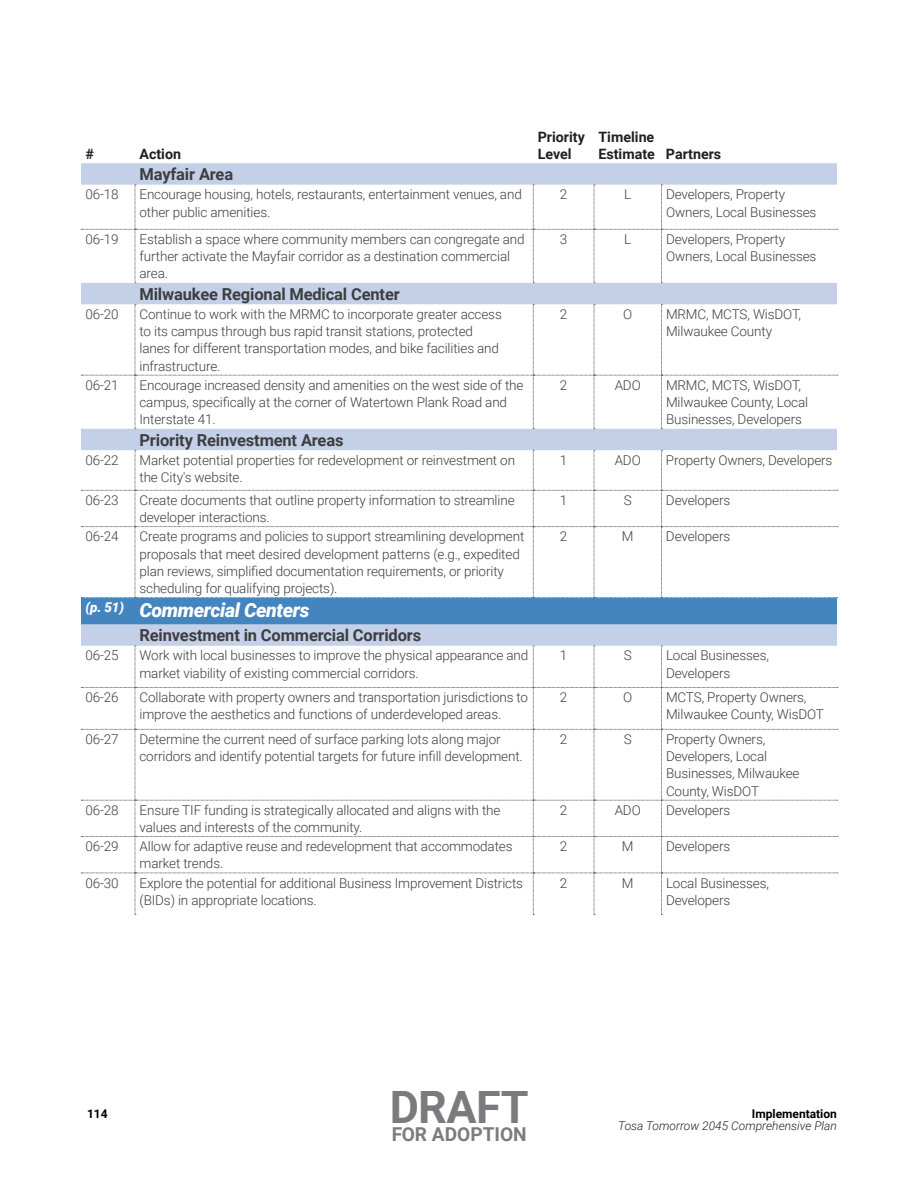
<style>
.page{position:relative;width:918px;height:1188px;background:#fff}
.page>*{position:absolute;margin:0;border:0;box-sizing:border-box;transform-origin:0 0}
.t1{font:700 45px "Roboto";letter-spacing:-.01em;color:#6c6d70}
.Table_-_heading_2{font:italic 900 19.5px "Roboto";letter-spacing:-.02em;color:#fff}
.t2{font:700 19.2px "Roboto";color:#6c6d70}
.Table_-_heading_3{font:700 16.5px "Roboto";letter-spacing:-.01em;color:#3e3e3f}
.Table_-_Categories{font:700 14.25px "Roboto";color:#231f20}
.t3{font:300 13.5px/17.2px "Roboto";letter-spacing:-.01em;color:#3e3e3f}
.t4{font:italic 900 13.5px "Roboto";color:#fff}
.t5{font:italic 300 12px "Roboto";color:#231f20}
.t6{font:700 12px "Roboto";color:#000}
</style>
<div class="page">
<div style="left:81px;top:163px;width:756px;height:483px;background:#c3d0e8"></div>
<svg style="left:81px;top:185px;width:757px;height:98px"></svg>
<svg style="left:81px;top:304px;width:757px;height:125px"></svg>
<svg style="left:81px;top:646px;width:757px;height:269px"></svg>
<svg style="left:81px;top:450px;width:757px;height:174px"></svg>
<p class="Table_-_Categories" style="left:86px;top:144px;width:10px">#</p>
<p class="Table_-_Categories" style="left:139px;top:144px;width:43px">Action</p>
<p class="Table_-_heading_3" style="left:140px;top:163px;width:95px">Mayfair Area</p>
<p class="Table_-_Categories" style="left:538px;top:126px;width:49px">Priority</p>
<p class="Table_-_Categories" style="left:538px;top:144px;width:35px">Level</p>
<p class="Table_-_Categories" style="left:598px;top:126px;width:57px">Timeline</p>
<p class="Table_-_Categories" style="left:598px;top:144px;width:58px">Estimate</p>
<p class="Table_-_Categories" style="left:666px;top:144px;width:57px">Partners</p>
<p class="t3" style="left:86px;top:185px;width:35px">06-18</p>
<p class="t3" style="left:140px;top:185px;width:384px">Encourage housing, hotels, restaurants, entertainment venues, and other public amenities.</p>
<p class="t3" style="left:560px;top:185px;width:9px">2</p>
<p class="t3" style="left:624px;top:185px;width:9px">L</p>
<p class="t3" style="left:666px;top:185px;width:152px">Developers, Property<br>Owners, Local Businesses</p>
<p class="t3" style="left:86px;top:230px;width:35px">06-19</p>
<p class="t3" style="left:140px;top:230px;width:387px">Establish a space where community members can congregate and further activate the Mayfair corridor as a destination commercial area.</p>
<p class="t3" style="left:560px;top:230px;width:9px">3</p>
<p class="t3" style="left:624px;top:230px;width:9px">L</p>
<p class="t3" style="left:666px;top:230px;width:152px">Developers, Property<br>Owners, Local Businesses</p>
<p class="Table_-_heading_3" style="left:140px;top:282px;width:262px">Milwaukee Regional Medical Center</p>
<p class="t3" style="left:86px;top:305px;width:35px">06-20</p>
<p class="t3" style="left:140px;top:305px;width:364px">Continue to work with the MRMC to incorporate greater access to its campus through bus rapid transit stations, protected lanes for different transportation modes, and bike facilities and infrastructure.</p>
<p class="t3" style="left:560px;top:305px;width:9px">2</p>
<p class="t3" style="left:623px;top:305px;width:11px">O</p>
<p class="t3" style="left:666px;top:305px;width:137px">MRMC, MCTS, WisDOT,<br>Milwaukee County</p>
<p class="t3" style="left:86px;top:376px;width:35px">06-21</p>
<p class="t3" style="left:140px;top:376px;width:386px">Encourage increased density and amenities on the west side of the campus, specifically at the corner of Watertown Plank Road and<br>Interstate 41.</p>
<p class="t3" style="left:560px;top:376px;width:9px">2</p>
<p class="t3" style="left:615px;top:376px;width:28px">ADO</p>
<p class="t3" style="left:666px;top:376px;width:144px">MRMC, MCTS, WisDOT,<br>Milwaukee County, Local<br>Businesses, Developers</p>
<p class="Table_-_heading_3" style="left:140px;top:428px;width:206px">Priority Reinvestment Areas</p>
<p class="t3" style="left:86px;top:451px;width:35px">06-22</p>
<p class="t3" style="left:140px;top:451px;width:377px">Market potential properties for redevelopment or reinvestment on the City's website.</p>
<p class="t3" style="left:560px;top:451px;width:9px">1</p>
<p class="t3" style="left:615px;top:451px;width:28px">ADO</p>
<p class="t3" style="left:666px;top:451px;width:168px">Property Owners, Developers</p>
<p class="t3" style="left:85px;top:491px;width:35px">06-23</p>
<p class="t3" style="left:139px;top:491px;width:377px">Create documents that outline property information to streamline developer interactions.</p>
<p class="t3" style="left:560px;top:491px;width:9px">1</p>
<p class="t3" style="left:624px;top:491px;width:9px">S</p>
<p class="t3" style="left:666px;top:491px;width:66px">Developers</p>
<p class="t3" style="left:85px;top:527px;width:35px">06-24</p>
<p class="t3" style="left:139px;top:527px;width:386px">Create programs and policies to support streamlining development proposals that meet desired development patterns (e.g., expedited plan reviews, simplified documentation requirements, or priority scheduling for qualifying projects).</p>
<p class="t3" style="left:560px;top:527px;width:9px">2</p>
<p class="t3" style="left:622px;top:527px;width:13px">M</p>
<p class="t3" style="left:666px;top:527px;width:66px">Developers</p>
<p class="t4" style="left:85px;top:598px;width:40px">(p. 51)</p>
<p class="Table_-_heading_2" style="left:140px;top:596px;width:172px">Commercial Centers</p>
<p class="Table_-_heading_3" style="left:140px;top:624px;width:283px">Reinvestment in Commercial Corridors</p>
<p class="t3" style="left:86px;top:646px;width:35px">06-25</p>
<p class="t3" style="left:140px;top:646px;width:390px">Work with local businesses to improve the physical appearance and market viability of existing commercial corridors.</p>
<p class="t3" style="left:560px;top:646px;width:9px">1</p>
<p class="t3" style="left:624px;top:646px;width:9px">S</p>
<p class="t3" style="left:666px;top:646px;width:104px">Local Businesses,<br>Developers</p>
<p class="t3" style="left:86px;top:688px;width:35px">06-26</p>
<p class="t3" style="left:140px;top:688px;width:390px">Collaborate with property owners and transportation jurisdictions to improve the aesthetics and functions of underdeveloped areas.</p>
<p class="t3" style="left:560px;top:688px;width:9px">2</p>
<p class="t3" style="left:623px;top:688px;width:11px">O</p>
<p class="t3" style="left:666px;top:688px;width:160px">MCTS, Property Owners,<br>Milwaukee County, WisDOT</p>
<p class="t3" style="left:86px;top:730px;width:35px">06-27</p>
<p class="t3" style="left:140px;top:730px;width:385px">Determine the current need of surface parking lots along major corridors and identify potential targets for future infill development.</p>
<p class="t3" style="left:560px;top:730px;width:9px">2</p>
<p class="t3" style="left:624px;top:730px;width:9px">S</p>
<p class="t3" style="left:666px;top:730px;width:135px">Property Owners,<br>Developers, Local<br>Businesses, Milwaukee<br>County, WisDOT</p>
<p class="t3" style="left:86px;top:801px;width:35px">06-28</p>
<p class="t3" style="left:140px;top:801px;width:363px">Ensure TIF funding is strategically allocated and aligns with the values and interests of the community.</p>
<p class="t3" style="left:560px;top:801px;width:9px">2</p>
<p class="t3" style="left:615px;top:801px;width:28px">ADO</p>
<p class="t3" style="left:666px;top:801px;width:66px">Developers</p>
<p class="t3" style="left:86px;top:837px;width:35px">06-29</p>
<p class="t3" style="left:140px;top:837px;width:375px">Allow for adaptive reuse and redevelopment that accommodates market trends.</p>
<p class="t3" style="left:560px;top:837px;width:9px">2</p>
<p class="t3" style="left:622px;top:837px;width:13px">M</p>
<p class="t3" style="left:666px;top:837px;width:66px">Developers</p>
<p class="t3" style="left:86px;top:874px;width:35px">06-30</p>
<p class="t3" style="left:140px;top:874px;width:385px">Explore the potential for additional Business Improvement Districts (BIDs) in appropriate locations.</p>
<p class="t3" style="left:560px;top:874px;width:9px">2</p>
<p class="t3" style="left:622px;top:874px;width:13px">M</p>
<p class="t3" style="left:666px;top:874px;width:104px">Local Businesses,<br>Developers</p>
<h1 class="t1" style="left:389px;top:1076px;width:141px">DRAFT</h1>
<p class="t6" style="left:87px;top:1105px;width:22px">114</p>
<p class="t6" style="left:752px;top:1105px;width:87px">Implementation</p>
<p class="t5" style="left:618px;top:1117px;width:220px">Tosa Tomorrow 2045 Comprehensive Plan</p>
<h3 class="t2" style="left:391px;top:1121px;width:137px">FOR ADOPTION</h3>
</div>
